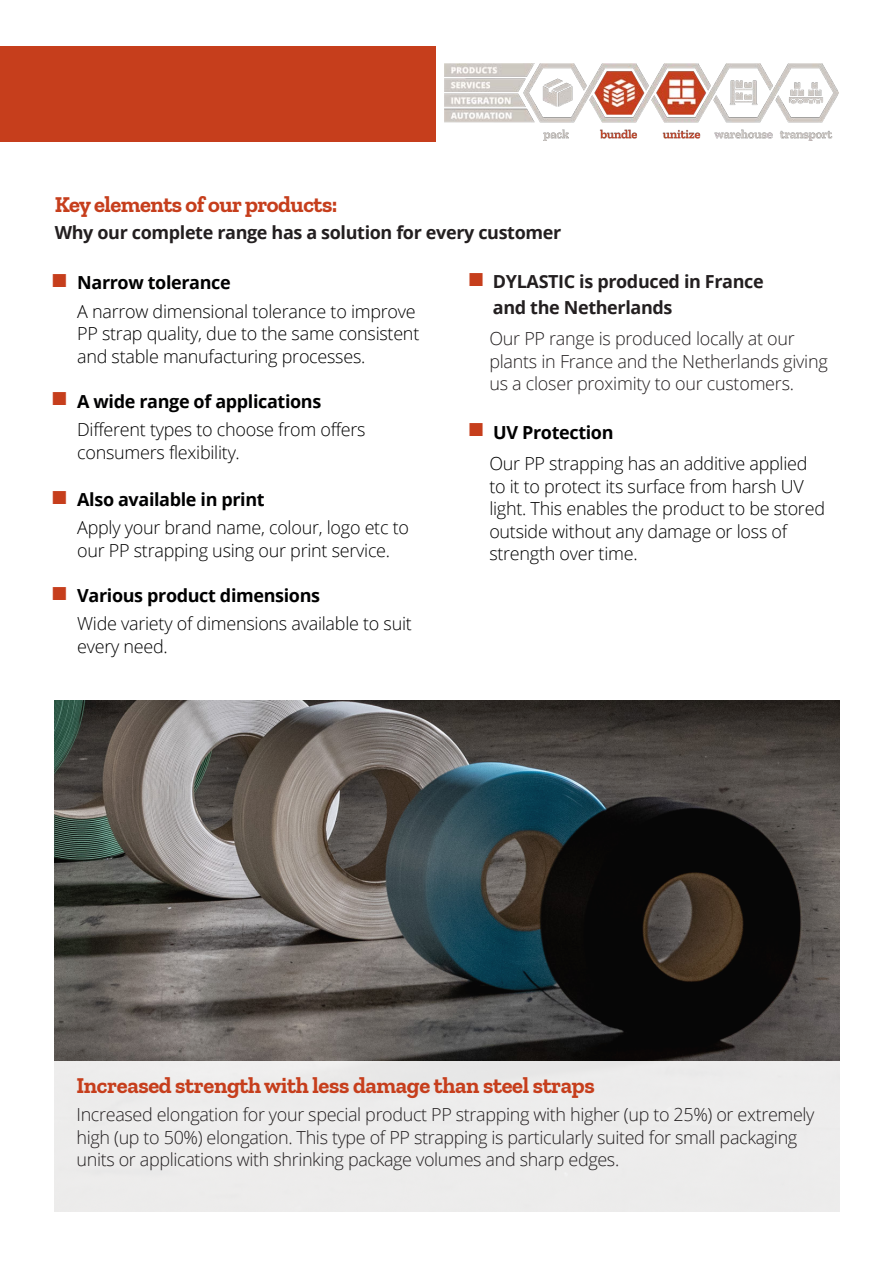
<style>
.page{position:relative;width:893px;height:1263px;background:#fff}
.page>*{position:absolute;margin:0;border:0;box-sizing:border-box;transform-origin:0 0}
.t1{font:700 22.5px "Zilla Slab";letter-spacing:-.015em;color:#c63e1c}
.t2{font:300 18px/22.5px "Open Sans";letter-spacing:-.015em;color:#000001}
.t3{font:300 18px/22.5px "Open Sans";letter-spacing:-.02em;color:#231f20}
.t4{font:700 18px "Open Sans";letter-spacing:-.02em;color:#000001}
.t5{font:700 18px/25.5px "Open Sans";letter-spacing:-.02em;color:#231f20}
</style>
<div class="page">
<div style="left:0;top:46px;width:435px;height:95px;background:#c63e1c"></div>
<img style="left:55px;top:701px;width:784px;height:360px">
<div style="left:54px;top:1061px;width:786px;height:151px;background:#edecec"></div>
<img style="left:444px;top:63px;width:395px;height:78px">
<p class="t1" style="left:55px;top:191px;width:284px">Key elements of our products:</p>
<p class="t5" style="left:55px;top:219px;width:508px">Why our complete range has a solution for every customer</p>
<p class="t4" style="left:77px;top:270px;width:155px">Narrow tolerance</p>
<p class="t2" style="left:77px;top:299px;width:344px">A narrow dimensional tolerance to improve<br>PP strap quality, due to the same consistent and stable manufacturing processes.</p>
<p class="t4" style="left:77px;top:388px;width:246px">A wide range of applications</p>
<p class="t2" style="left:77px;top:418px;width:290px">Different types to choose from offers</p>
<p class="t2" style="left:77px;top:440px;width:164px">consumers flexibility.</p>
<p class="t4" style="left:77px;top:487px;width:189px">Also available in print</p>
<p class="t2" style="left:77px;top:516px;width:333px">Apply your brand name, colour, logo etc to</p>
<p class="t2" style="left:77px;top:539px;width:315px">our PP strapping using our print service.</p>
<p class="t4" style="left:77px;top:583px;width:244px">Various product dimensions</p>
<p class="t2" style="left:77px;top:612px;width:336px">Wide variety of dimensions available to suit</p>
<p class="t2" style="left:77px;top:635px;width:92px">every need.</p>
<p class="t5" style="left:493px;top:268px;width:272px">DYLASTIC is produced in France and the Netherlands</p>
<p class="t3" style="left:489px;top:327px;width:307px">Our PP range is produced locally at our</p>
<p class="t3" style="left:489px;top:350px;width:340px">plants in France and the Netherlands giving us a closer proximity to our customers.</p>
<p class="t4" style="left:493px;top:419px;width:122px">UV Protection</p>
<p class="t2" style="left:489px;top:452px;width:320px">Our PP strapping has an additive applied</p>
<p class="t2" style="left:489px;top:475px;width:316px">to it to protect its surface from harsh UV</p>
<p class="t2" style="left:489px;top:497px;width:337px">light. This enables the product to be stored</p>
<p class="t2" style="left:489px;top:520px;width:299px">outside without any damage or loss of</p>
<p class="t2" style="left:489px;top:542px;width:150px">strength over time.</p>
<p class="t1" style="left:77px;top:1072px;width:520px">Increased strength with less damage than steel straps</p>
<p class="t3" style="left:77px;top:1103px;width:739px">Increased elongation for your special product PP strapping with higher (up to 25%) or extremely high (up to 50%) elongation. This type of PP strapping is particularly suited for small packaging units or applications with shrinking package volumes and sharp edges.</p>
</div>
